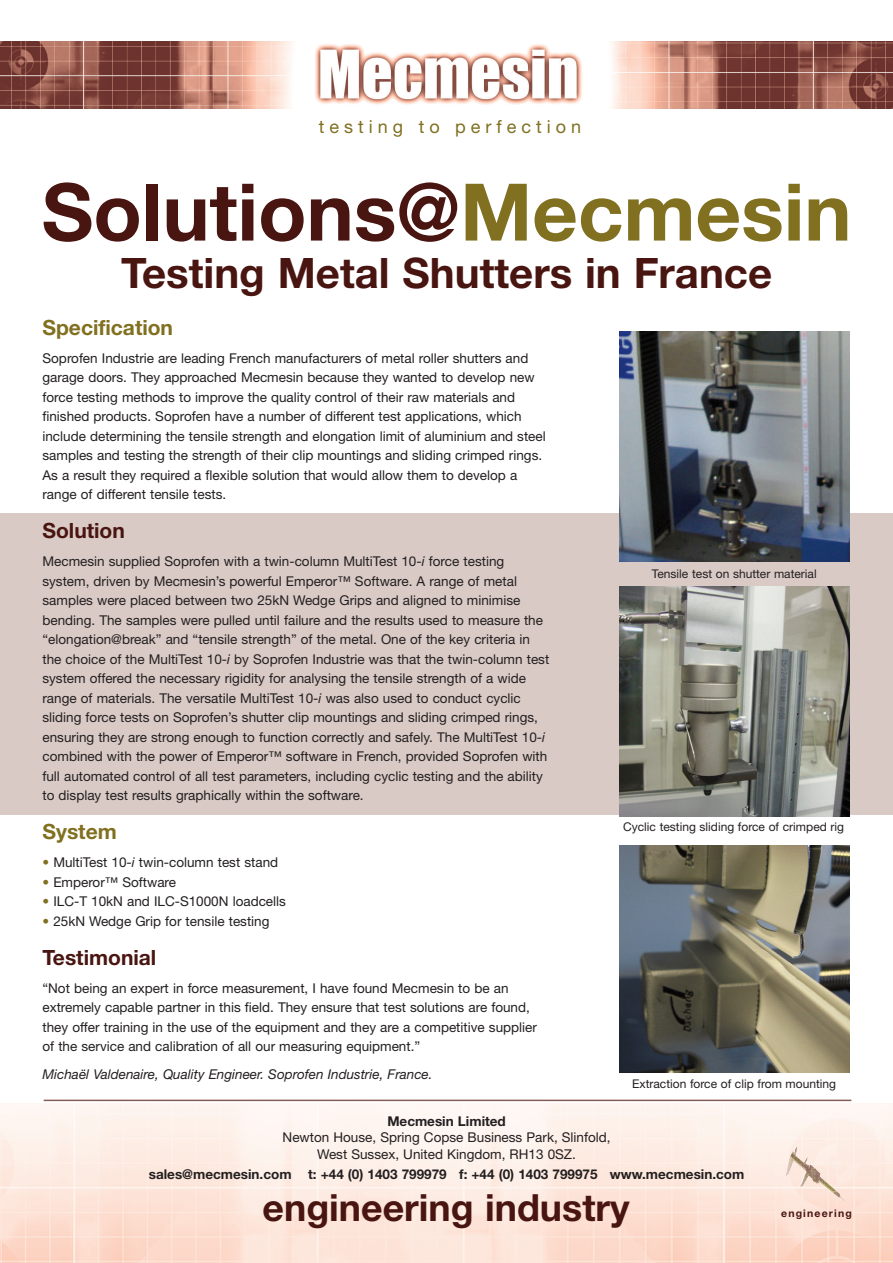
<style>
.page{position:relative;width:893px;height:1263px;background:#fff}
.page>*{position:absolute;margin:0;border:0;box-sizing:border-box;transform-origin:0 0}
.t1{font:700 79.5px "Helvetica Neue";color:#491511}
.t2{font:700 42px "Helvetica Neue";color:#491511}
.t3{font:700 37.5px "Helvetica Neue";color:#491511}
.t4{font:700 21px "Helvetica Neue";color:#807020}
.t5{font:700 21px "Helvetica Neue";color:#491511}
.t6{font:18px "Helvetica Neue";letter-spacing:.28em;color:#807020}
.t7{font:13.5px/19.5px "Helvetica Neue";color:#231f20}
.t8{font:700 13.5px "Helvetica Neue";color:#231f20}
.t9{font:italic 13.5px "Helvetica Neue";color:#231f20}
.t10{font:12px "Helvetica Neue";color:#231f20}
.t11{font:700 10.5px "Helvetica Neue";letter-spacing:.11em;color:#491511}
.s1{color:#807020}
.s2{font-style:italic}
</style>
<div class="page">
<div style="left:0;top:514px;width:893px;height:301px;background:#d9cac5"></div>
<img style="left:620px;top:331px;width:229px;height:230px">
<img style="left:620px;top:586px;width:229px;height:230px">
<img style="left:620px;top:846px;width:229px;height:227px">
<img style="left:0;top:1104px;width:893px;height:159px">
<img style="left:0;top:42px;width:893px;height:66px">
<img style="left:786px;top:1146px;width:59px;height:55px">
<hr style="left:44px;top:1099px;width:807px;height:2px;background:#845d55">
<h3 class="t6" style="left:319px;top:116px;width:264px">testing to perfection</h3>
<h1 class="t1" style="left:42px;top:163px;width:811px">Solutions@<span class="s1">Mecmesin</span></h1>
<h2 class="t2" style="left:121px;top:247px;width:653px">Testing Metal Shutters in France</h2>
<h3 class="t4" style="left:42px;top:314px;width:132px">Specification</h3>
<p class="t7" style="left:42px;top:348px;width:505px">Soprofen Industrie are leading French manufacturers of metal roller shutters and garage doors. They approached Mecmesin because they wanted to develop new force testing methods to improve the quality control of their raw materials and finished products. Soprofen have a number of different test applications, which include determining the tensile strength and elongation limit of aluminium and steel samples and testing the strength of their clip mountings and sliding crimped rings.<br>As a result they required a flexible solution that would allow them to develop a range of different tensile tests.</p>
<h3 class="t5" style="left:42px;top:518px;width:84px">Solution</h3>
<p class="t7" style="left:42px;top:551px;width:508px">Mecmesin supplied Soprofen with a twin-column MultiTest 10-<span class="s2">i</span> force testing system, driven by Mecmesin’s powerful Emperor™ Software. A range of metal samples were placed between two 25kN Wedge Grips and aligned to minimise bending. The samples were pulled until failure and the results used to measure the “elongation@break” and “tensile strength” of the metal. One of the key criteria in the choice of the MultiTest 10-<span class="s2">i</span> by Soprofen Industrie was that the twin-column test system offered the necessary rigidity for analysing the tensile strength of a wide range of materials. The versatile MultiTest 10-<span class="s2">i</span> was also used to conduct cyclic sliding force tests on Soprofen’s shutter clip mountings and sliding crimped rings, ensuring they are strong enough to function correctly and safely. The MultiTest 10-<span class="s2">i </span>combined with the power of Emperor™ software in French, provided Soprofen with full automated control of all test parameters, including cyclic testing and the ability to display test results graphically within the software.</p>
<h3 class="t4" style="left:42px;top:819px;width:76px">System</h3>
<p class="t7" style="left:42px;top:852px;width:237px"><span class="s1">•</span> MultiTest 10-<span class="s2">i</span> twin-column test stand</p>
<p class="t7" style="left:42px;top:872px;width:135px"><span class="s1">•</span> Emperor™ Software</p>
<p class="t7" style="left:42px;top:891px;width:245px"><span class="s1">•</span> ILC-T 10kN and ILC-S1000N loadcells</p>
<p class="t7" style="left:42px;top:911px;width:229px"><span class="s1">•</span> 25kN Wedge Grip for tensile testing</p>
<h3 class="t5" style="left:42px;top:944px;width:115px">Testimonial</h3>
<p class="t7" style="left:42px;top:978px;width:496px">“Not being an expert in force measurement, I have found Mecmesin to be an extremely capable partner in this field. They ensure that test solutions are found, they offer training in the use of the equipment and they are a competitive supplier of the service and calibration of all our measuring equipment.”</p>
<p class="t9" style="left:42px;top:1066px;width:392px">Michaël Valdenaire, Quality Engineer. Soprofen Industrie, France.</p>
<p class="t10" style="left:652px;top:566px;width:166px">Tensile test on shutter material</p>
<p class="t10" style="left:623px;top:819px;width:222px">Cyclic testing sliding force of crimped rig</p>
<p class="t10" style="left:632px;top:1076px;width:205px">Extraction force of clip from mounting</p>
<p class="t8" style="left:387px;top:1112px;width:120px">Mecmesin Limited</p>
<p class="t7" style="left:283px;top:1129px;width:330px;line-height:16.5px;text-align:center">Newton House, Spring Copse Business Park, Slinfold,<br>West Sussex, United Kingdom, RH13 0SZ.</p>
<p class="t8" style="left:149px;top:1166px;width:597px">sales@mecmesin.com t: +44 (0) 1403 799979 f: +44 (0) 1403 799975 www.mecmesin.com</p>
<h3 class="t3" style="left:263px;top:1185px;width:368px">engineering industry</h3>
<p class="t11" style="left:781px;top:1207px;width:72px">engineering</p>
</div>
